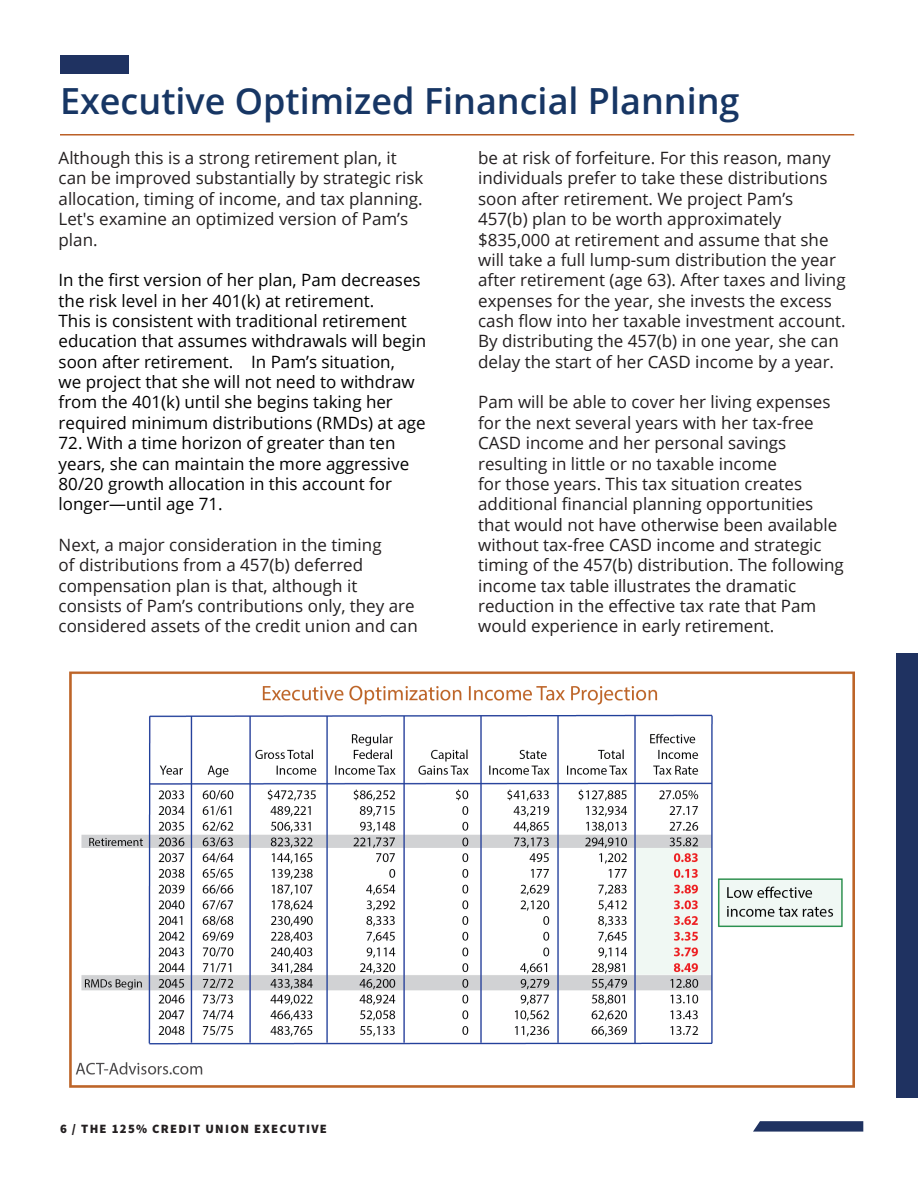
<style>
.page{position:relative;width:918px;height:1188px;background:#fff}
.page>*{position:absolute;margin:0;border:0;box-sizing:border-box;transform-origin:0 0}
.Body_Text{font:600 36px "Open Sans";color:#173664}
.Body_Text-2{font:16.95px/20.4px "Open Sans";color:#231f20}
.Body_Text-3{font:16.95px/20.4px "Open Sans";color:#000}
.Header_Page_Numbers{font:900 12.75px "Source Sans Pro";letter-spacing:.1em;color:#231f20}
</style>
<div class="page">
<div style="left:896px;top:653px;width:22px;height:445px;background:#1f3261"></div>
<img style="left:70px;top:672px;width:784px;height:415px">
<svg style="left:753px;top:1121px;width:110px;height:11px"></svg>
<div style="left:60px;top:55px;width:68px;height:19px;background:#1f3261"></div>
<hr style="left:60px;top:134px;width:794px;height:2px;background:#bb6027">
<p class="Body_Text" style="left:60px;top:76px;width:681px">Executive Optimized Financial Planning</p>
<p class="Body_Text-2" style="left:59px;top:147px;width:366px">Although this is a strong retirement plan, it can be improved substantially by strategic risk allocation, timing of income, and tax planning.<br>Let's examine an optimized version of Pam’s plan.</p>
<p class="Body_Text-3" style="left:59px;top:269px;width:369px">In the first version of her plan, Pam decreases the risk level in her 401(k) at retirement.<br>This is consistent with traditional retirement education that assumes withdrawals will begin soon after retirement. In Pam’s situation,<br>we project that she will not need to withdraw from the 401(k) until she begins taking her required minimum distributions (RMDs) at age</p>
<p class="Body_Text-3" style="left:59px;top:432px;width:352px">72. With a time horizon of greater than ten years, she can maintain the more aggressive 80/20 growth allocation in this account for longer—until age 71.</p>
<p class="Body_Text-2" style="left:59px;top:534px;width:361px">Next, a major consideration in the timing<br>of distributions from a 457(b) deferred compensation plan is that, although it consists of Pam’s contributions only, they are considered assets of the credit union and can</p>
<p class="Body_Text-2" style="left:478px;top:147px;width:369px">be at risk of forfeiture. For this reason, many individuals prefer to take these distributions soon after retirement. We project Pam’s 457(b) plan to be worth approximately $835,000 at retirement and assume that she will take a full lump-sum distribution the year after retirement (age 63). After taxes and living expenses for the year, she invests the excess cash flow into her taxable investment account.<br>By distributing the 457(b) in one year, she can delay the start of her CASD income by a year.</p>
<p class="Body_Text-2" style="left:478px;top:392px;width:367px">Pam will be able to cover her living expenses for the next several years with her tax-free CASD income and her personal savings resulting in little or no taxable income<br>for those years. This tax situation creates additional financial planning opportunities that would not have otherwise been available without tax-free CASD income and strategic timing of the 457(b) distribution. The following income tax table illustrates the dramatic reduction in the effective tax rate that Pam would experience in early retirement.</p>
<p class="Header_Page_Numbers" style="left:60px;top:1120px;width:229px">6 / THE 125% CREDIT UNION EXECUT</p>
<p class="Header_Page_Numbers" style="left:306px;top:1120px;width:22px">IVE</p>
</div>
